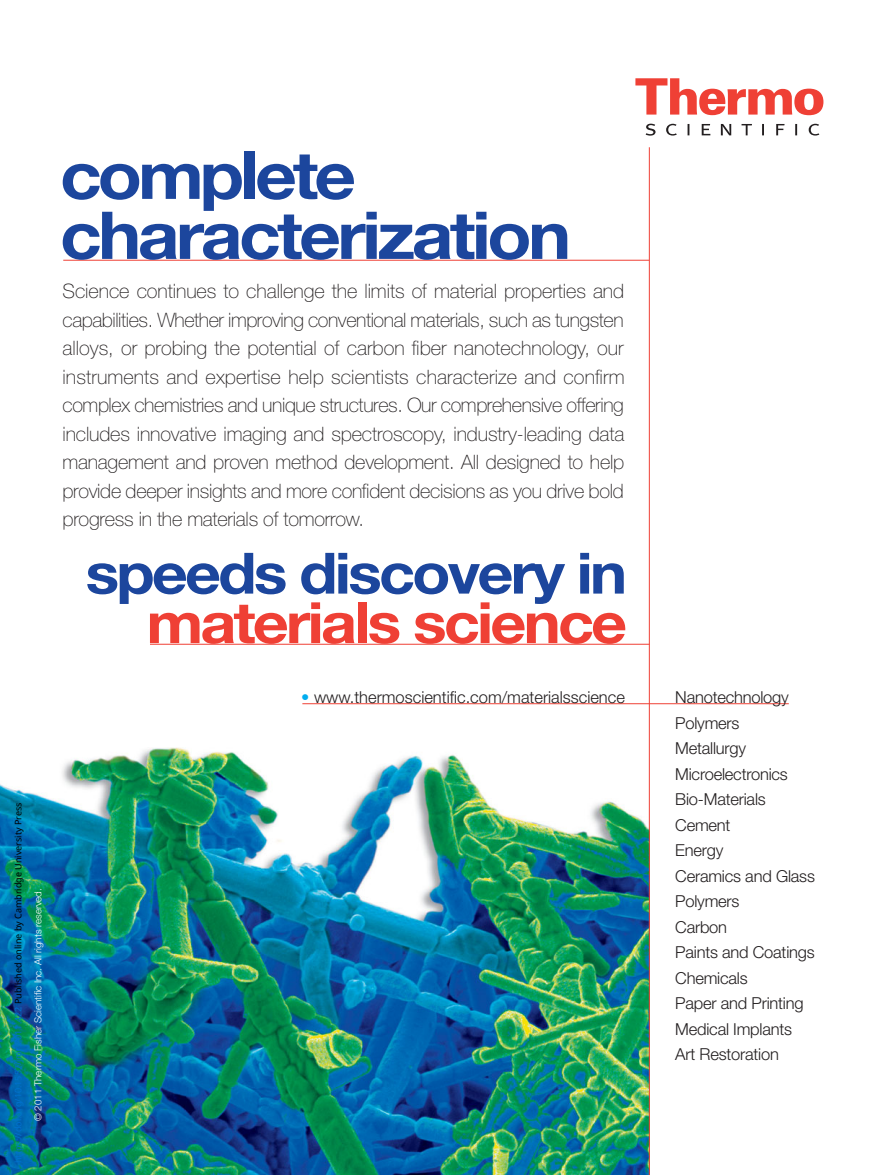
<style>
.page{position:relative;width:878px;height:1175px;background:#fff}
.page>*{position:absolute;margin:0;border:0;box-sizing:border-box;transform-origin:0 0}
.t1{font:700 66px/60px "Helvetica Neue";letter-spacing:-.05em;color:#1c469d;scale:1.1 1}
.t2{font:700 57px "Helvetica Neue";letter-spacing:-.045em;color:#1c469d;scale:1.1 1}
.t3{font:700 57px "Helvetica Neue";letter-spacing:-.045em;color:#ef4035;scale:1.1 1}
.t4{font:100 19.8px/28.5px "Helvetica Neue";letter-spacing:-.015em;color:#231f20;text-align:justify}
.t5{font:300 16.5px/25.5px "Helvetica Neue";letter-spacing:-.01em;color:#231f20}
.t6{font:300 9.75px "Helvetica Neue";color:#fff}
.t7{font:9px "Noto Sans";color:#000}
.s1{font-weight:700;color:#00adef}
.s2{color:#0172cf}
</style>
<div class="page">
<img style="left:0;top:747px;width:649px;height:427px">
<hr style="left:649px;top:147px;width:1px;height:1027px;background:#ef4035">
<hr style="left:150px;top:644px;width:499px;height:1px;background:#ef4035">
<hr style="left:302px;top:703px;width:486px;height:1px;background:#ef4035">
<hr style="left:63px;top:260px;width:586px;height:1px;background:#ef4035">
<svg style="left:635px;top:78px;width:188px;height:37px"></svg>
<svg style="left:645px;top:124px;width:174px;height:12px"></svg>
<h1 class="t1" style="left:60px;top:151px;width:466px">complete characterization</h1>
<p class="t4" style="left:63px;top:279px;width:563px">Science continues to challenge the limits of material properties and capabilities. Whether improving conventional materials, such as tungsten alloys, or probing the potential of carbon fiber nanotechnology, our instruments and expertise help scientists characterize and confirm complex chemistries and unique structures. Our comprehensive offering includes innovative imaging and spectroscopy, industry-leading data management and proven method development. All designed to help provide deeper insights and more confident decisions as you drive bold progress in the materials of tomorrow.</p>
<h2 class="t2" style="left:85px;top:553px;width:494px">speeds discovery in</h2>
<h2 class="t3" style="left:146px;top:602px;width:438px">materials science</h2>
<p class="t5" style="left:301px;top:686px;width:325px"><span class="s1">•</span> www.thermoscientific.com/materialsscience</p>
<p class="t7" style="left:12px;top:1163px;width:362px;rotate:-90deg"><span class="s2">https://doi.org/10.1557/jmr.2011.422</span> Published online by Cambridge University Press</p>
<p class="t6" style="left:34px;top:1121px;width:234px;rotate:-90deg">© 2011 Thermo Fisher Scientific Inc. All rights reserved.</p>
<p class="t5" style="left:675px;top:686px;width:141px">Nanotechnology<br>Polymers<br>Metallurgy<br>Microelectronics<br>Bio-Materials<br>Cement<br>Energy<br>Ceramics and Glass<br>Polymers<br>Carbon<br>Paints and Coatings<br>Chemicals<br>Paper and Printing<br>Medical Implants<br>Art Restoration</p>
</div>
